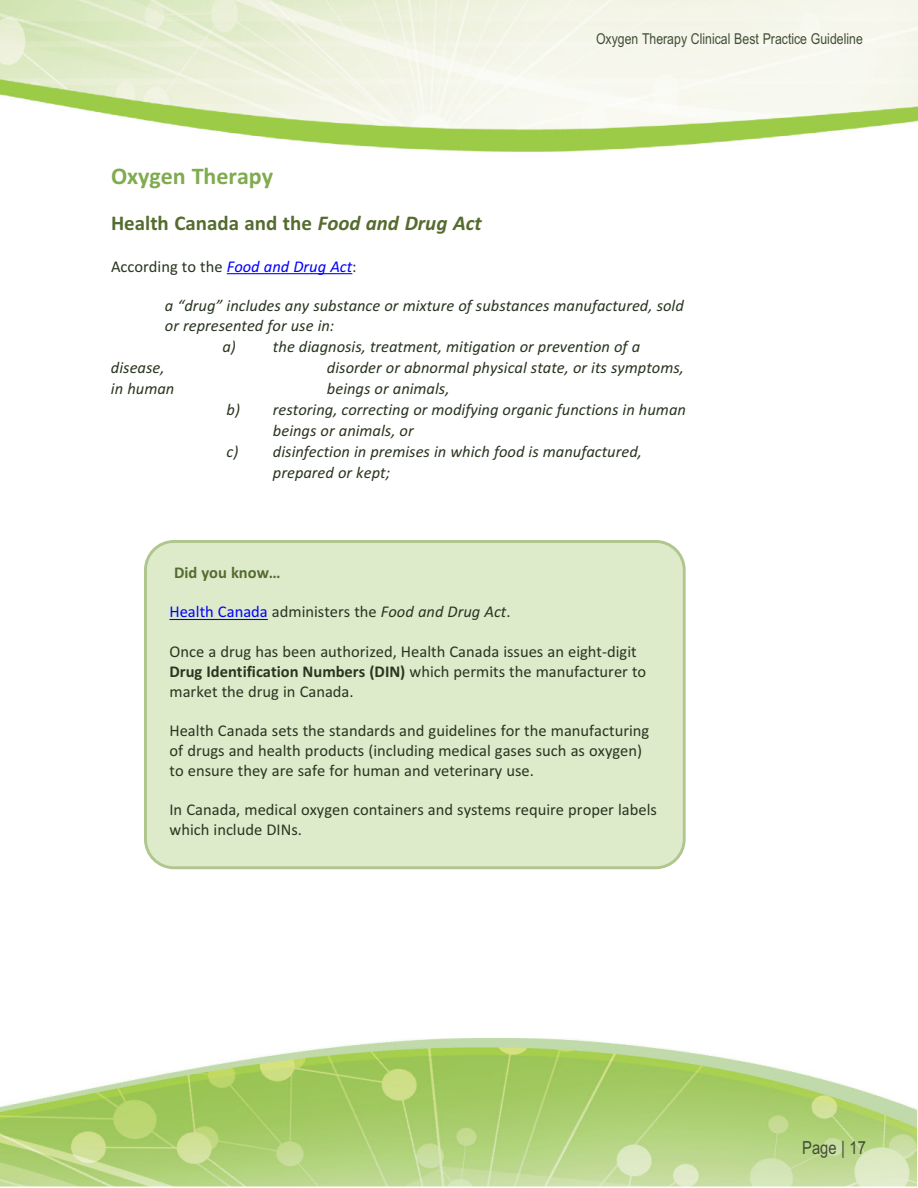
<style>
.page{position:relative;width:918px;height:1188px;background:#fff}
.page>*{position:absolute;margin:0;border:0;box-sizing:border-box;transform-origin:0 0}
.t1{font:700 24px "Calibri";color:#80ab4e}
.t2{font:700 21px "Calibri";color:#556b2f}
.t3{font:18px "Arial Narrow";color:#414d36}
.t4{font:16.5px/19.8px "Calibri";color:#2a3520}
.t5{font:italic 16.5px "Calibri";color:#2a3520}
.t6{font:700 16.5px "Calibri";color:#556b2f}
.t7{font:15px "Arial Narrow";color:#414d36}
.s1{font-style:italic}
.s2{font-style:italic;color:#00f}
.s3{color:#00f}
.s4{font-weight:700}
</style>
<div class="page">
<img style="left:0;top:0;width:917px;height:152px">
<img style="left:0;top:1038px;width:917px;height:148px">
<hr style="left:227px;top:273px;width:125px;height:1px;background:#00f">
<div style="left:144px;top:540px;width:542px;height:329px;background:#ddebcb"></div>
<hr style="left:170px;top:619px;width:98px;height:1px;background:#00f">
<p class="t7" style="left:596px;top:30px;width:268px">Oxygen Therapy Clinical Best Practice Guideline</p>
<h1 class="t1" style="left:111px;top:161px;width:164px">Oxygen Therapy</h1>
<p class="t2" style="left:111px;top:211px;width:372px">Health Canada and the <span class="s1">Food and Drug Act</span></p>
<p class="t4" style="left:111px;top:256px;width:247px">According to the <span class="s2">Food and Drug Act</span>:</p>
<p class="t5" style="left:165px;top:296px;width:520px">a “drug” includes any substance or mixture of substances manufactured, sold</p>
<p class="t5" style="left:165px;top:316px;width:171px">or represented for use in:</p>
<p class="t5" style="left:222px;top:337px;width:419px">a) the diagnosis, treatment, mitigation or prevention of a</p>
<p class="t5" style="left:111px;top:358px;width:55px">disease,</p>
<p class="t5" style="left:327px;top:358px;width:359px">disorder or abnormal physical state, or its symptoms,</p>
<p class="t5" style="left:111px;top:379px;width:65px">in human</p>
<p class="t5" style="left:327px;top:379px;width:124px">beings or animals,</p>
<p class="t5" style="left:227px;top:400px;width:461px">b) restoring, correcting or modifying organic functions in human</p>
<p class="t5" style="left:273px;top:421px;width:142px">beings or animals, or</p>
<p class="t5" style="left:227px;top:442px;width:417px">c) disinfection in premises in which food is manufactured,</p>
<p class="t5" style="left:273px;top:463px;width:119px">prepared or kept;</p>
<p class="t6" style="left:174px;top:563px;width:108px">Did you know…</p>
<p class="t4" style="left:169px;top:602px;width:343px"><span class="s3">Health Canada</span> administers the <span class="s1">Food and Drug Act</span>.</p>
<p class="t4" style="left:169px;top:641px;width:478px">Once a drug has been authorized, Health Canada issues an eight-digit<br><span class="s4">Drug Identification Numbers (DIN)</span> which permits the manufacturer to market the drug in Canada.</p>
<p class="t4" style="left:169px;top:721px;width:481px">Health Canada sets the standards and guidelines for the manufacturing of drugs and health products (including medical gases such as oxygen) to ensure they are safe for human and veterinary use.</p>
<p class="t4" style="left:169px;top:800px;width:489px">In Canada, medical oxygen containers and systems require proper labels which include DINs.</p>
<p class="t3" style="left:802px;top:1137px;width:65px">Page | 17</p>
</div>
